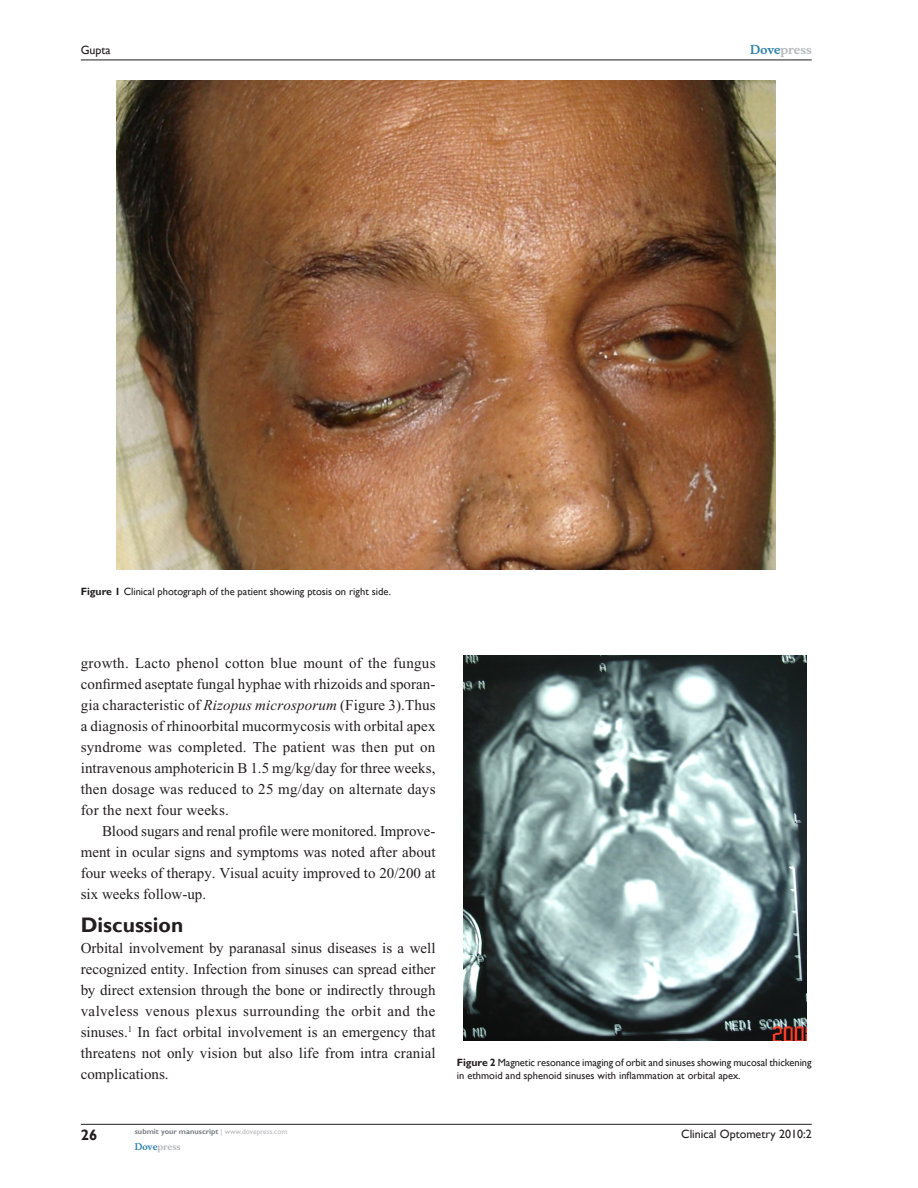
<style>
.page{position:relative;width:918px;height:1188px;background:#fff}
.page>*{position:absolute;margin:0;border:0;box-sizing:border-box;transform-origin:0 0}
.t1{font:700 21px "Gill Sans";color:#231f20}
.t2{font:15px/21px "Times New Roman";letter-spacing:.01em;color:#231f20;text-align:justify}
.t3{font:700 15px "Gill Sans";color:#231f20}
.t4{font:12px "Gill Sans";color:#231f20}
.t5{font:700 12px "Musee";color:#b8b9bc}
.t6{font:10.5px/13.5px "Gill Sans";color:#231f20}
.t7{font:700 9px "Musee";color:#b8b9bc}
.t8{font:700 7.5px "Gill Sans";color:#808285}
.s1{color:#3485ae}
.s2{font-weight:700}
.s3{font-style:italic}
.s4{font-weight:400;color:#b8b9bc}
</style>
<div class="page">
<hr style="left:81px;top:1124px;width:731px;height:1px;background:#231f20">
<hr style="left:81px;top:60px;width:731px;height:1px;background:#231f20">
<img style="left:117px;top:81px;width:659px;height:488px">
<img style="left:464px;top:656px;width:342px;height:384px">
<p class="t4" style="left:81px;top:43px;width:31px">Gupta</p>
<p class="t5" style="left:750px;top:43px;width:63px"><span class="s1">Dove</span>press</p>
<p class="t6" style="left:81px;top:585px;width:312px"><span class="s2">Figure 1</span> Clinical photograph of the patient showing ptosis on right side.</p>
<p class="t2" style="left:81px;top:652px;width:356px">growth. Lacto phenol cotton blue mount of the fungus confirmed aseptate fungal hyphae with rhizoids and sporan&shy;gia characteristic of <span class="s3">Rizopus microsporum</span> (Figure 3).Thus a diagnosis of rhinoorbital mucormycosis with orbital apex syndrome was completed. The patient was then put on intravenous amphotericin B 1.5 mg/kg/day for three weeks, then dosage was reduced to 25 mg/day on alternate days for the next four weeks.</p>
<p class="t2" style="left:81px;top:820px;width:356px;text-indent:21px">Blood sugars and renal profile were monitored. Improve&shy;ment in ocular signs and symptoms was noted after about four weeks of therapy. Visual acuity improved to 20/200 at six weeks follow-up.</p>
<h1 class="t1" style="left:81px;top:912px;width:104px">Discussion</h1>
<p class="t2" style="left:81px;top:938px;width:356px">Orbital involvement by paranasal sinus diseases is a well recognized entity. Infection from sinuses can spread either by direct extension through the bone or indirectly through valveless venous plexus surrounding the orbit and the sinuses.<sup>1</sup> In fact orbital involvement is an emergency that threatens not only vision but also life from intra cranial complications.</p>
<p class="t6" style="left:457px;top:1056px;width:356px"><span class="s2">Figure 2</span> Magnetic resonance imaging of orbit and sinuses showing mucosal thickening in ethmoid and sphenoid sinuses with inflammation at orbital apex.</p>
<p class="t3" style="left:81px;top:1126px;width:18px">26</p>
<p class="t4" style="left:681px;top:1127px;width:132px">Clinical Optometry 2010:2</p>
<p class="t8" style="left:135px;top:1127px;width:154px">submit your manuscript <span class="s4">| www.dovepress.com</span></p>
<p class="t7" style="left:135px;top:1141px;width:48px"><span class="s1">Dove</span>press</p>
</div>
